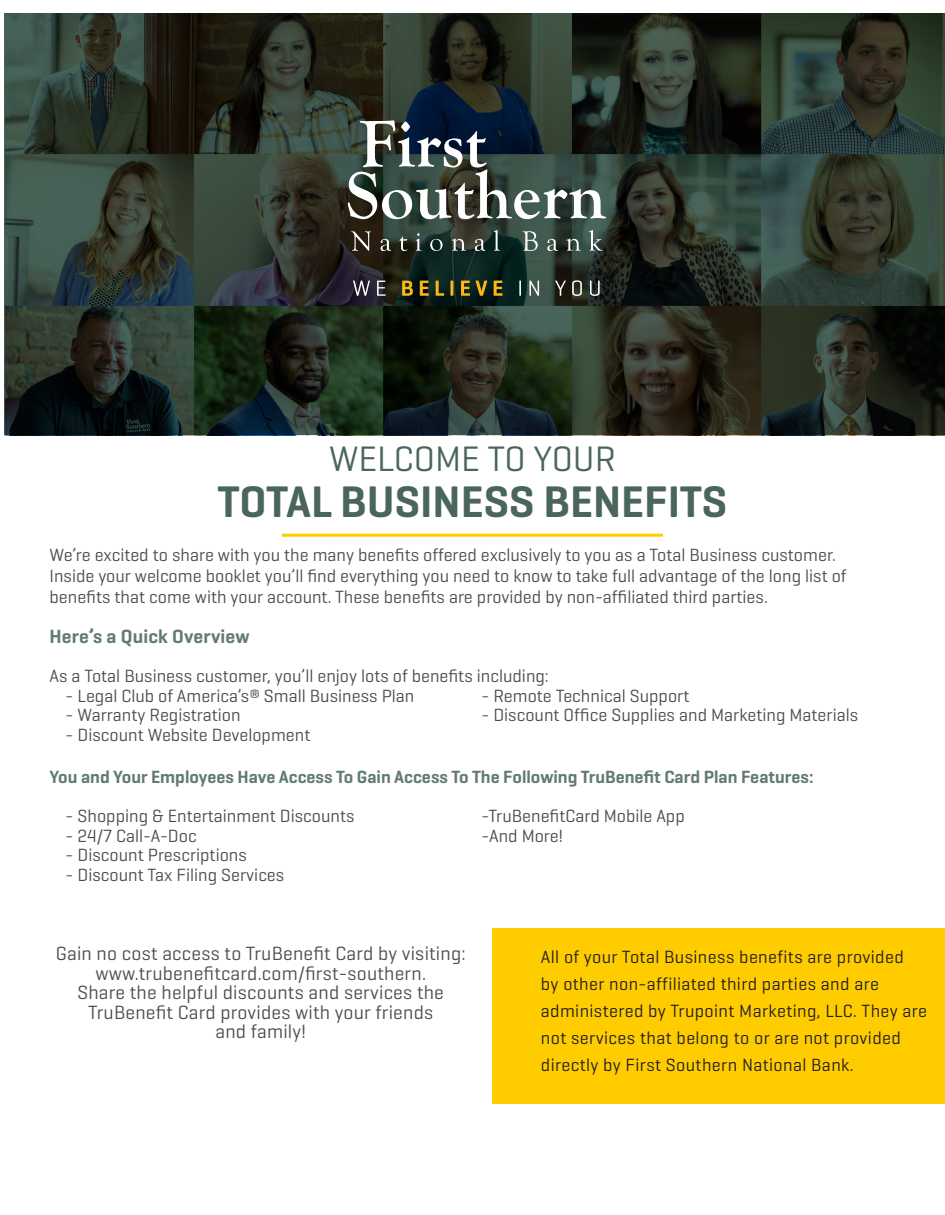
<style>
.page{position:relative;width:945px;height:1215px;background:#fff}
.page>*{position:absolute;margin:0;border:0;box-sizing:border-box;transform-origin:0 0}
.t1{font:600 45px "Geogrotesque";color:#4a665c}
.t2{font:36px "Geogrotesque";color:#4a665c}
.t3{font:19.5px "Geogrotesque";letter-spacing:.01em;color:#4d4e4f}
.t4{font:600 19.5px "Geogrotesque";letter-spacing:.01em;color:#627b72}
.t5{font:18px/21px "Geogrotesque";color:#4d4d4f}
.t6{font:18px/27px "Geogrotesque";letter-spacing:.02em;color:#231f20}
.t7{font:600 18px "Geogrotesque";color:#627b72}
</style>
<div class="page">
<svg style="left:4px;top:14px;width:941px;height:421px;background:#273128"></svg>
<svg style="left:348px;top:120px;width:258px;height:99px"></svg>
<svg style="left:351px;top:231px;width:20px;height:20px"></svg>
<svg style="left:381px;top:239px;width:10px;height:12px"></svg>
<svg style="left:399px;top:236px;width:8px;height:15px"></svg>
<svg style="left:416px;top:233px;width:6px;height:18px"></svg>
<svg style="left:430px;top:239px;width:13px;height:12px"></svg>
<svg style="left:452px;top:239px;width:14px;height:12px"></svg>
<svg style="left:475px;top:239px;width:11px;height:12px"></svg>
<svg style="left:494px;top:230px;width:6px;height:21px"></svg>
<svg style="left:523px;top:231px;width:15px;height:20px"></svg>
<svg style="left:547px;top:239px;width:11px;height:12px"></svg>
<svg style="left:566px;top:239px;width:15px;height:12px"></svg>
<svg style="left:589px;top:230px;width:14px;height:21px"></svg>
<svg style="left:353px;top:281px;width:17px;height:15px"></svg>
<svg style="left:377px;top:281px;width:9px;height:15px"></svg>
<svg style="left:402px;top:281px;width:11px;height:15px"></svg>
<svg style="left:420px;top:281px;width:9px;height:15px"></svg>
<svg style="left:436px;top:281px;width:8px;height:15px"></svg>
<hr style="left:450px;top:281px;width:3px;height:15px;background:#fcb615">
<svg style="left:461px;top:281px;width:26px;height:15px"></svg>
<svg style="left:494px;top:281px;width:9px;height:15px"></svg>
<svg style="left:519px;top:281px;width:2px;height:15px"></svg>
<svg style="left:529px;top:281px;width:10px;height:15px"></svg>
<svg style="left:555px;top:281px;width:11px;height:15px"></svg>
<svg style="left:572px;top:280px;width:10px;height:16px"></svg>
<svg style="left:590px;top:281px;width:10px;height:15px"></svg>
<hr style="left:282px;top:534px;width:381px;height:3px;background:#fc0">
<div style="left:492px;top:928px;width:453px;height:175px;background:#fc0"></div>
<p class="t2" style="left:329px;top:436px;width:288px">WELCOME TO YOUR</p>
<p class="t1" style="left:218px;top:474px;width:511px">TOTAL BUSINESS BENEFITS</p>
<p class="t5" style="left:50px;top:544px;width:799px">We’re excited to share with you the many benefits offered exclusively to you as a Total Business customer.<br>Inside your welcome booklet you’ll find everything you need to know to take full advantage of the long list of benefits that come with your account. These benefits are provided by non-affiliated third parties.</p>
<p class="t4" style="left:50px;top:625px;width:202px">Here’s a Quick Overview</p>
<p class="t5" style="left:50px;top:665px;width:501px">As a Total Business customer, you’ll enjoy lots of benefits including:</p>
<p class="t5" style="left:66px;top:685px;width:350px">- Legal Club of America’s® Small Business Plan</p>
<p class="t5" style="left:482px;top:685px;width:209px">- Remote Technical Support</p>
<p class="t5" style="left:66px;top:704px;width:177px">- Warranty Registration</p>
<p class="t5" style="left:482px;top:704px;width:378px">- Discount Office Supplies and Marketing Materials</p>
<p class="t5" style="left:66px;top:724px;width:246px">- Discount Website Development</p>
<p class="t7" style="left:50px;top:766px;width:766px">You and Your Employees Have Access To Gain Access To The Following TruBenefit Card Plan Features:</p>
<p class="t5" style="left:66px;top:805px;width:290px">- Shopping &amp; Entertainment Discounts</p>
<p class="t5" style="left:482px;top:805px;width:205px">-TruBenefitCard Mobile App</p>
<p class="t5" style="left:66px;top:825px;width:133px">- 24/7 Call-A-Doc</p>
<p class="t5" style="left:482px;top:825px;width:83px">-And More!</p>
<p class="t5" style="left:66px;top:844px;width:183px">- Discount Prescriptions</p>
<p class="t5" style="left:66px;top:864px;width:220px">- Discount Tax Filing Services</p>
<p class="t3" style="left:56px;top:941px;width:412px">Gain no cost access to TruBenefit Card by visiting:</p>
<p class="t3" style="left:95px;top:961px;width:332px">www.trubenefitcard.com/first-southern.</p>
<p class="t3" style="left:77px;top:980px;width:368px">Share the helpful discounts and services the</p>
<p class="t3" style="left:88px;top:1000px;width:347px">TruBenefit Card provides with your friends</p>
<p class="t3" style="left:215px;top:1019px;width:92px">and family!</p>
<p class="t6" style="left:541px;top:943px;width:388px">All of your Total Business benefits are provided<br>by other non-affiliated third parties and are administered by Trupoint Marketing, LLC. They are not services that belong to or are not provided directly by First Southern National Bank.</p>
</div>
